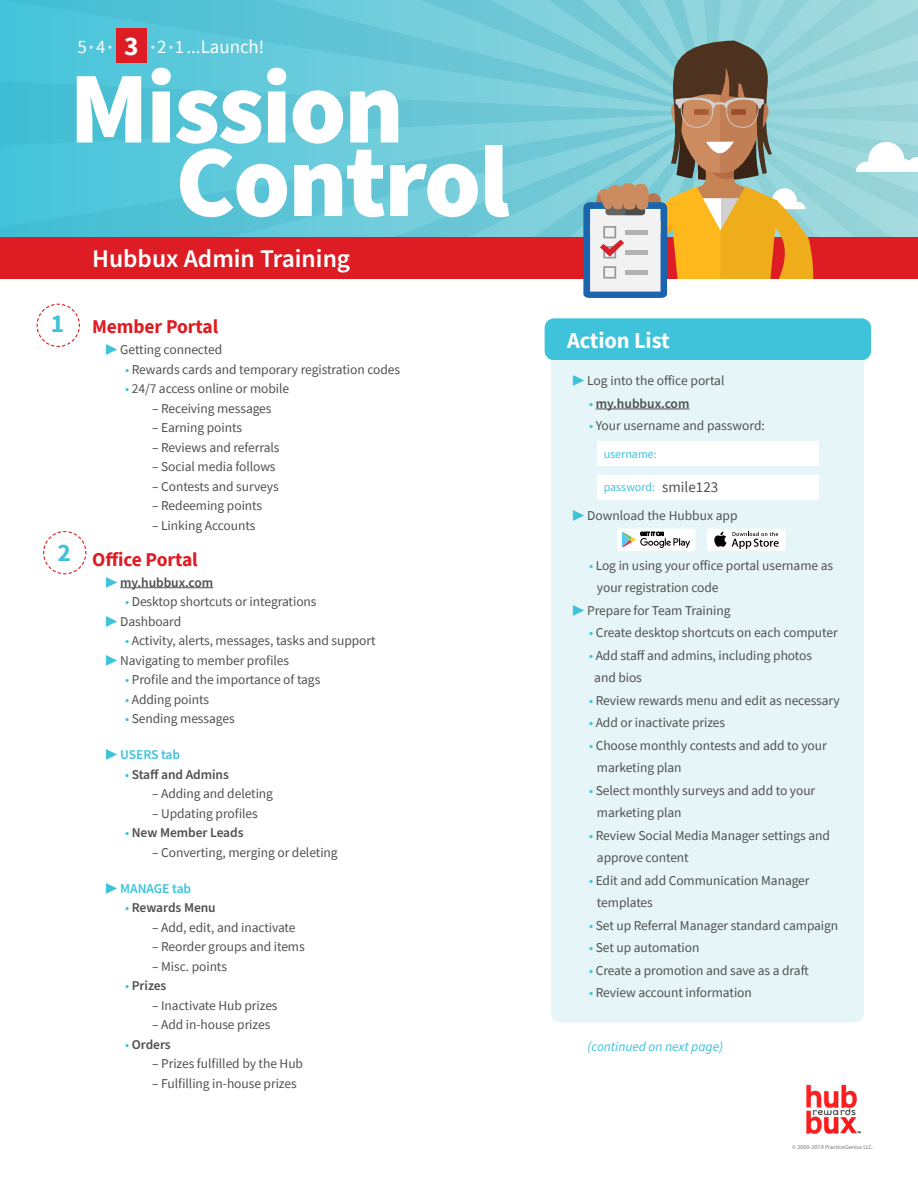
<style>
.page{position:relative;width:918px;height:1188px;background:#fff}
.page>*{position:absolute;margin:0;border:0;box-sizing:border-box;transform-origin:0 0}
.t1{font:900 102px "Source Sans Pro";letter-spacing:-.02em;color:#fff}
.t2{font:700 27.3px "Source Sans Pro";color:#fff}
.t3{font:600 25.5px "Source Sans Pro";color:#fff}
.t4{font:700 25.5px "Source Sans Pro";color:#3ec3db}
.t5{font:700 22.5px "Source Sans Pro";letter-spacing:-.005em;color:#fff}
.t6{font:700 19.5px "Source Sans Pro";letter-spacing:-.005em;color:#dd1c23}
.t7{font:18.9px "Source Sans Pro";color:#fff}
.t8{font:15px "Source Sans Pro";color:#4f5050}
.t9{font:13.5px "Source Sans Pro";letter-spacing:-.005em;color:#4f5050}
.t10{font:600 13.5px "Source Sans Pro";letter-spacing:-.005em;color:#4f5050}
.t11{font:italic 13.5px "Source Sans Pro";letter-spacing:-.005em;color:#3ec3db}
.t12{font:600 13.5px "Source Sans Pro";letter-spacing:-.005em;color:#3ec3db}
.t13{font:12px "Source Sans Pro";color:#3ec3db}
.t14{font:6px "Myriad Pro";color:#7f7b7b}
.s1{font-size:14.7px;color:#caeaf3}
.s2{color:#3ec3db}
.s3{font-weight:400;color:#3ec3db}
.s4{font-weight:400}
</style>
<div class="page">
<svg style="left:36px;top:303px;width:44px;height:44px"></svg>
<svg style="left:0;top:0;width:469px;height:80px;background:#5cc6d8"></svg>
<svg style="left:0;top:80px;width:469px;height:33px;background:#59c4d6"></svg>
<svg style="left:0;top:113px;width:230px;height:125px;background:#4fc1d6"></svg>
<svg style="left:230px;top:113px;width:239px;height:125px;background:#68c7d7"></svg>
<div style="left:0;top:238px;width:918px;height:41px;background:#dd1c23"></div>
<hr style="left:120px;top:587px;width:93px;height:1px;background:#4f5050">
<div style="left:117px;top:28px;width:30px;height:35px;background:#dd1c23"></div>
<svg style="left:43px;top:531px;width:44px;height:44px"></svg>
<img style="left:806px;top:1084px;width:55px;height:50px">
<div style="left:551px;top:319px;width:313px;height:703px;background:#e5f5f8;border-radius:9px"></div>
<div style="left:545px;top:319px;width:326px;height:41px;background:#3ec3db;border-radius:9px"></div>
<hr style="left:596px;top:409px;width:93px;height:1px;background:#4f5050">
<div style="left:597px;top:441px;width:222px;height:25px;background:#fff"></div>
<div style="left:597px;top:475px;width:222px;height:24px;background:#fff"></div>
<div style="left:707px;top:529px;width:79px;height:22px;background:#fff;border-radius:2px"></div>
<svg style="left:714px;top:532px;width:65px;height:17px"></svg>
<div style="left:617px;top:529px;width:79px;height:22px;background:#fff;border-radius:2px"></div>
<svg style="left:622px;top:532px;width:68px;height:16px"></svg>
<svg style="left:469px;top:0;width:449px;height:298px"></svg>
<p class="t7" style="left:78px;top:34px;width:36px">5<span class="s1">•</span>4<span class="s1">•</span></p>
<p class="t2" style="left:124px;top:27px;width:16px">3</p>
<p class="t7" style="left:151px;top:34px;width:115px"><span class="s1">•</span>2<span class="s1">•</span>1 ...Launch!</p>
<p class="t1" style="left:69px;top:38px;width:336px">Mission</p>
<p class="t1" style="left:176px;top:112px;width:335px">Control</p>
<p class="t3" style="left:92px;top:241px;width:260px">Hubbux Admin Training</p>
<p class="t4" style="left:51px;top:307px;width:15px">1</p>
<p class="t4" style="left:57px;top:535px;width:15px">2</p>
<p class="t6" style="left:92px;top:314px;width:128px">Member Portal</p>
<p class="t9" style="left:106px;top:341px;width:118px"><span class="s2">▶</span> Getting connected</p>
<p class="t9" style="left:125px;top:361px;width:277px"><span class="s2">•</span> Rewards cards and temporary registration codes</p>
<p class="t9" style="left:125px;top:380px;width:166px"><span class="s2">•</span> 24/7 access online or mobile</p>
<p class="t9" style="left:152px;top:400px;width:121px">– Receiving messages</p>
<p class="t9" style="left:152px;top:419px;width:91px">– Earning points</p>
<p class="t9" style="left:152px;top:439px;width:129px">– Reviews and referrals</p>
<p class="t9" style="left:152px;top:458px;width:125px">– Social media follows</p>
<p class="t9" style="left:152px;top:478px;width:128px">– Contests and surveys</p>
<p class="t9" style="left:152px;top:497px;width:112px">– Redeeming points</p>
<p class="t9" style="left:152px;top:517px;width:105px">– Linking Accounts</p>
<p class="t6" style="left:92px;top:546px;width:107px">Office Portal</p>
<p class="t10" style="left:106px;top:573px;width:109px"><span class="s3">▶</span> my.hubbux.com</p>
<p class="t9" style="left:125px;top:593px;width:193px"><span class="s2">•</span> Desktop shortcuts or integrations</p>
<p class="t9" style="left:106px;top:613px;width:77px"><span class="s2">▶</span> Dashboard</p>
<p class="t9" style="left:125px;top:632px;width:252px"><span class="s2">•</span> Activity, alerts, messages, tasks and support</p>
<p class="t9" style="left:106px;top:652px;width:185px"><span class="s2">▶</span> Navigating to member profiles</p>
<p class="t9" style="left:125px;top:671px;width:197px"><span class="s2">•</span> Profile and the importance of tags</p>
<p class="t9" style="left:125px;top:691px;width:85px"><span class="s2">•</span> Adding points</p>
<p class="t9" style="left:125px;top:710px;width:111px"><span class="s2">•</span> Sending messages</p>
<p class="t12" style="left:106px;top:746px;width:76px"><span class="s4">▶</span> USERS tab</p>
<p class="t10" style="left:125px;top:765px;width:105px"><span class="s3">•</span> Staff and Admins</p>
<p class="t9" style="left:152px;top:785px;width:123px">– Adding and deleting</p>
<p class="t9" style="left:152px;top:805px;width:107px">– Updating profiles</p>
<p class="t10" style="left:125px;top:824px;width:120px"><span class="s3">•</span> New Member Leads</p>
<p class="t9" style="left:152px;top:844px;width:187px">– Converting, merging or deleting</p>
<p class="t12" style="left:106px;top:879px;width:87px"><span class="s4">▶</span> MANAGE tab</p>
<p class="t10" style="left:125px;top:899px;width:92px"><span class="s3">•</span> Rewards Menu</p>
<p class="t9" style="left:152px;top:919px;width:145px">– Add, edit, and inactivate</p>
<p class="t9" style="left:152px;top:938px;width:154px">– Reorder groups and items</p>
<p class="t9" style="left:152px;top:958px;width:76px">– Misc. points</p>
<p class="t10" style="left:125px;top:977px;width:43px"><span class="s3">•</span> Prizes</p>
<p class="t9" style="left:152px;top:997px;width:127px">– Inactivate Hub prizes</p>
<p class="t9" style="left:152px;top:1016px;width:120px">– Add in-house prizes</p>
<p class="t10" style="left:125px;top:1035px;width:47px"><span class="s3">•</span> Orders</p>
<p class="t9" style="left:152px;top:1055px;width:152px">– Prizes fulfilled by the Hub</p>
<p class="t9" style="left:152px;top:1075px;width:146px">– Fulfilling in-house prizes</p>
<p class="t5" style="left:567px;top:326px;width:104px">Action List</p>
<p class="t9" style="left:573px;top:372px;width:153px"><span class="s2">▶</span> Log into the office portal</p>
<p class="t10" style="left:589px;top:394px;width:102px"><span class="s3">•</span> my.hubbux.com</p>
<p class="t9" style="left:589px;top:417px;width:177px"><span class="s2">•</span> Your username and password:</p>
<p class="t13" style="left:604px;top:446px;width:55px">username:</p>
<p class="t13" style="left:604px;top:479px;width:53px">password:</p>
<p class="t8" style="left:662px;top:478px;width:58px">smile123</p>
<p class="t9" style="left:573px;top:507px;width:167px"><span class="s2">▶</span> Download the Hubbux app</p>
<p class="t9" style="left:589px;top:557px;width:246px"><span class="s2">•</span> Log in using your office portal username as</p>
<p class="t9" style="left:597px;top:579px;width:123px">your registration code</p>
<p class="t9" style="left:573px;top:602px;width:160px"><span class="s2">▶</span> Prepare for Team Training</p>
<p class="t9" style="left:589px;top:624px;width:250px"><span class="s2">•</span> Create desktop shortcuts on each computer</p>
<p class="t9" style="left:589px;top:647px;width:225px"><span class="s2">•</span> Add staff and admins, including photos</p>
<p class="t9" style="left:594px;top:669px;width:49px">and bios</p>
<p class="t9" style="left:589px;top:692px;width:252px"><span class="s2">•</span> Review rewards menu and edit as necessary</p>
<p class="t9" style="left:589px;top:714px;width:138px"><span class="s2">•</span> Add or inactivate prizes</p>
<p class="t9" style="left:589px;top:737px;width:239px"><span class="s2">•</span> Choose monthly contests and add to your</p>
<p class="t9" style="left:597px;top:759px;width:86px">marketing plan</p>
<p class="t9" style="left:589px;top:782px;width:228px"><span class="s2">•</span> Select monthly surveys and add to your</p>
<p class="t9" style="left:597px;top:804px;width:86px">marketing plan</p>
<p class="t9" style="left:589px;top:827px;width:243px"><span class="s2">•</span> Review Social Media Manager settings and</p>
<p class="t9" style="left:597px;top:849px;width:93px">approve content</p>
<p class="t9" style="left:589px;top:872px;width:222px"><span class="s2">•</span> Edit and add Communication Manager</p>
<p class="t9" style="left:597px;top:894px;width:57px">templates</p>
<p class="t9" style="left:589px;top:917px;width:251px"><span class="s2">•</span> Set up Referral Manager standard campaign</p>
<p class="t9" style="left:589px;top:939px;width:112px"><span class="s2">•</span> Set up automation</p>
<p class="t9" style="left:589px;top:962px;width:221px"><span class="s2">•</span> Create a promotion and save as a draft</p>
<p class="t9" style="left:589px;top:984px;width:164px"><span class="s2">•</span> Review account information</p>
<p class="t11" style="left:588px;top:1038px;width:137px">(continued on next page)</p>
<p class="t14" style="left:792px;top:1143px;width:83px">© 2009-2019 PracticeGenius LLC.</p>
</div>
